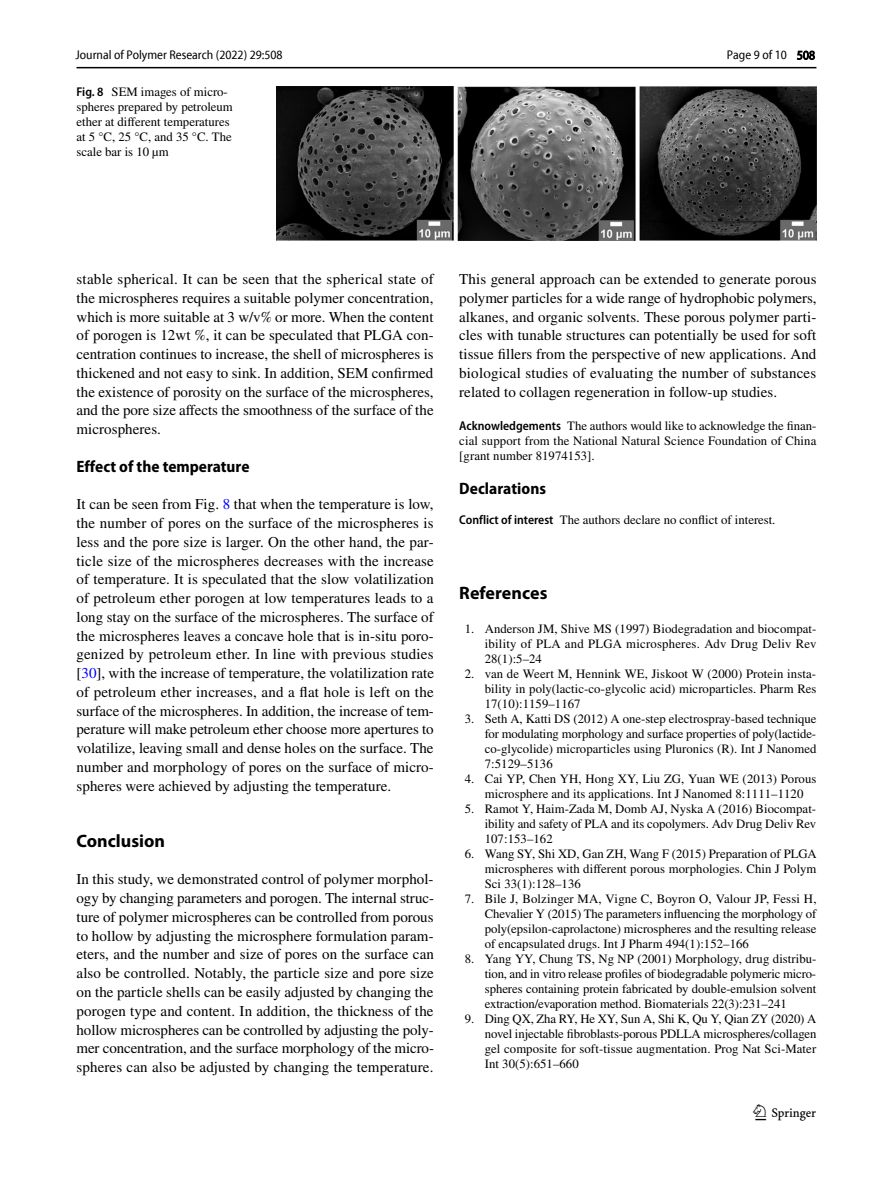
<style>
.page{position:relative;width:893px;height:1187px;background:#fff}
.page>*{position:absolute;margin:0;border:0;box-sizing:border-box;transform-origin:0 0}
.t1{font:22.5px "Springnew Regular 3";color:#000}
.t2{font:700 18px "Myriad Pro";color:#000}
.t3{font:700 semi-condensed 16.5px "Myriad Pro";color:#000}
.t4{font:15px/18.8px "STIX";letter-spacing:.005em;color:#000;text-align:justify}
.t5{font:12.75px/15px "STIX";letter-spacing:.005em;color:#000;text-align:justify}
.t6{font:semi-condensed 12.75px "Myriad Pro Unic";color:#000}
.t7{font:12.75px "Myriad Pro Unic Semi Condensed 2";color:#000}
.s1{font-family:"Myriad Pro Unic";font-stretch:semi-condensed}
.s2{font-family:"Myriad Pro";font-weight:600;font-stretch:semi-condensed}
.s3{color:#00f}
</style>
<div class="page">
<hr style="left:77px;top:67px;width:739px;height:1px;background:#000">
<img style="left:276px;top:87px;width:540px;height:153px">
<p class="t6" style="left:76px;top:50px;width:208px">Journal of Polymer Research (2022) 29:508</p>
<p class="t7" style="left:727px;top:50px;width:90px">Page 9 of 10 <span class="s1">508</span></p>
<p class="t5" style="left:77px;top:85px;width:158px;text-align:left"><span class="s2">Fig. 8</span> SEM images of micro&shy;spheres prepared by petroleum ether at different temperatures at 5 °C, 25 °C, and 35 °C. The scale bar is 10 µm</p>
<p class="t4" style="left:77px;top:271px;width:359px">stable spherical. It can be seen that the spherical state of the microspheres requires a suitable polymer concentration, which is more suitable at 3 w/v% or more. When the content of porogen is 12wt %, it can be speculated that PLGA con&shy;centration continues to increase, the shell of microspheres is thickened and not easy to sink. In addition, SEM confirmed the existence of porosity on the surface of the microspheres, and the pore size affects the smoothness of the surface of the microspheres.</p>
<p class="t3" style="left:77px;top:457px;width:174px">Effect of the temperature</p>
<p class="t4" style="left:77px;top:496px;width:359px">It can be seen from Fig. <span class="s3">8</span> that when the temperature is low, the number of pores on the surface of the microspheres is less and the pore size is larger. On the other hand, the par&shy;ticle size of the microspheres decreases with the increase of temperature. It is speculated that the slow volatilization of petroleum ether porogen at low temperatures leads to a long stay on the surface of the microspheres. The surface of the microspheres leaves a concave hole that is in-situ poro&shy;genized by petroleum ether. In line with previous studies [<span class="s3">30</span>], with the increase of temperature, the volatilization rate of petroleum ether increases, and a flat hole is left on the surface of the microspheres. In addition, the increase of tem&shy;perature will make petroleum ether choose more apertures to volatilize, leaving small and dense holes on the surface. The number and morphology of pores on the surface of micro&shy;spheres were achieved by adjusting the temperature.</p>
<p class="t2" style="left:77px;top:829px;width:90px">Conclusion</p>
<p class="t4" style="left:77px;top:871px;width:359px">In this study, we demonstrated control of polymer morphol&shy;ogy by changing parameters and porogen. The internal struc&shy;ture of polymer microspheres can be controlled from porous to hollow by adjusting the microsphere formulation param&shy;eters, and the number and size of pores on the surface can also be controlled. Notably, the particle size and pore size on the particle shells can be easily adjusted by changing the porogen type and content. In addition, the thickness of the hollow microspheres can be controlled by adjusting the poly&shy;mer concentration, and the surface morphology of the micro&shy;spheres can also be adjusted by changing the temperature.</p>
<p class="t4" style="left:459px;top:271px;width:359px">This general approach can be extended to generate porous polymer particles for a wide range of hydrophobic polymers, alkanes, and organic solvents. These porous polymer parti&shy;cles with tunable structures can potentially be used for soft tissue fillers from the perspective of new applications. And biological studies of evaluating the number of substances related to collagen regeneration in follow-up studies.</p>
<p class="t5" style="left:459px;top:419px;width:359px"><span class="s2">Acknowledgements</span> The authors would like to acknowledge the finan&shy;cial support from the National Natural Science Foundation of China [grant number 81974153].</p>
<p class="t3" style="left:459px;top:479px;width:88px">Declarations</p>
<p class="t5" style="left:459px;top:513px;width:318px"><span class="s2">Conflict of interest</span> The authors declare no conflict of interest.</p>
<p class="t2" style="left:459px;top:581px;width:90px">References</p>
<p class="t5" style="left:485px;top:622px;width:333px;text-indent:-20px">1. Anderson JM, Shive MS (1997) Biodegradation and biocompat&shy;ibility of PLA and PLGA microspheres. Adv Drug Deliv Rev 28(1):5–24</p>
<p class="t5" style="left:485px;top:667px;width:333px;text-indent:-20px">2. van de Weert M, Hennink WE, Jiskoot W (2000) Protein insta&shy;bility in poly(lactic-co-glycolic acid) microparticles. Pharm Res 17(10):1159–1167</p>
<p class="t5" style="left:485px;top:712px;width:333px;text-indent:-20px">3. Seth A, Katti DS (2012) A one-step electrospray-based technique for modulating morphology and surface properties of poly(lactide&shy;co-glycolide) microparticles using Pluronics (R). Int J Nanomed 7:5129–5136</p>
<p class="t5" style="left:465px;top:772px;width:353px;text-align:center">4. Cai YP, Chen YH, Hong XY, Liu ZG, Yuan WE (2013) Porous microsphere and its applications. Int J Nanomed 8:1111–1120</p>
<p class="t5" style="left:485px;top:802px;width:333px;text-indent:-20px">5. Ramot Y, Haim-Zada M, Domb AJ, Nyska A (2016) Biocompat&shy;ibility and safety of PLA and its copolymers. Adv Drug Deliv Rev 107:153–162</p>
<p class="t5" style="left:485px;top:847px;width:333px;text-indent:-20px">6. Wang SY, Shi XD, Gan ZH, Wang F (2015) Preparation of PLGA microspheres with different porous morphologies. Chin J Polym Sci 33(1):128–136</p>
<p class="t5" style="left:485px;top:892px;width:333px;text-indent:-20px">7. Bile J, Bolzinger MA, Vigne C, Boyron O, Valour JP, Fessi H, Chevalier Y (2015) The parameters influencing the morphology of poly(epsilon-caprolactone) microspheres and the resulting release of encapsulated drugs. Int J Pharm 494(1):152–166</p>
<p class="t5" style="left:485px;top:952px;width:333px;text-indent:-20px">8. Yang YY, Chung TS, Ng NP (2001) Morphology, drug distribu&shy;tion, and in vitro release profiles of biodegradable polymeric micro&shy;spheres containing protein fabricated by double-emulsion solvent extraction/evaporation method. Biomaterials 22(3):231–241</p>
<p class="t5" style="left:485px;top:1012px;width:333px;text-indent:-20px">9. Ding QX, Zha RY, He XY, Sun A, Shi K, Qu Y, Qian ZY (2020) A novel injectable fibroblasts-porous PDLLA microspheres/collagen gel composite for soft-tissue augmentation. Prog Nat Sci-Mater Int 30(5):651–660</p>
<h1 class="t1" style="left:755px;top:1104px;width:62px">1 3</h1>
</div>
